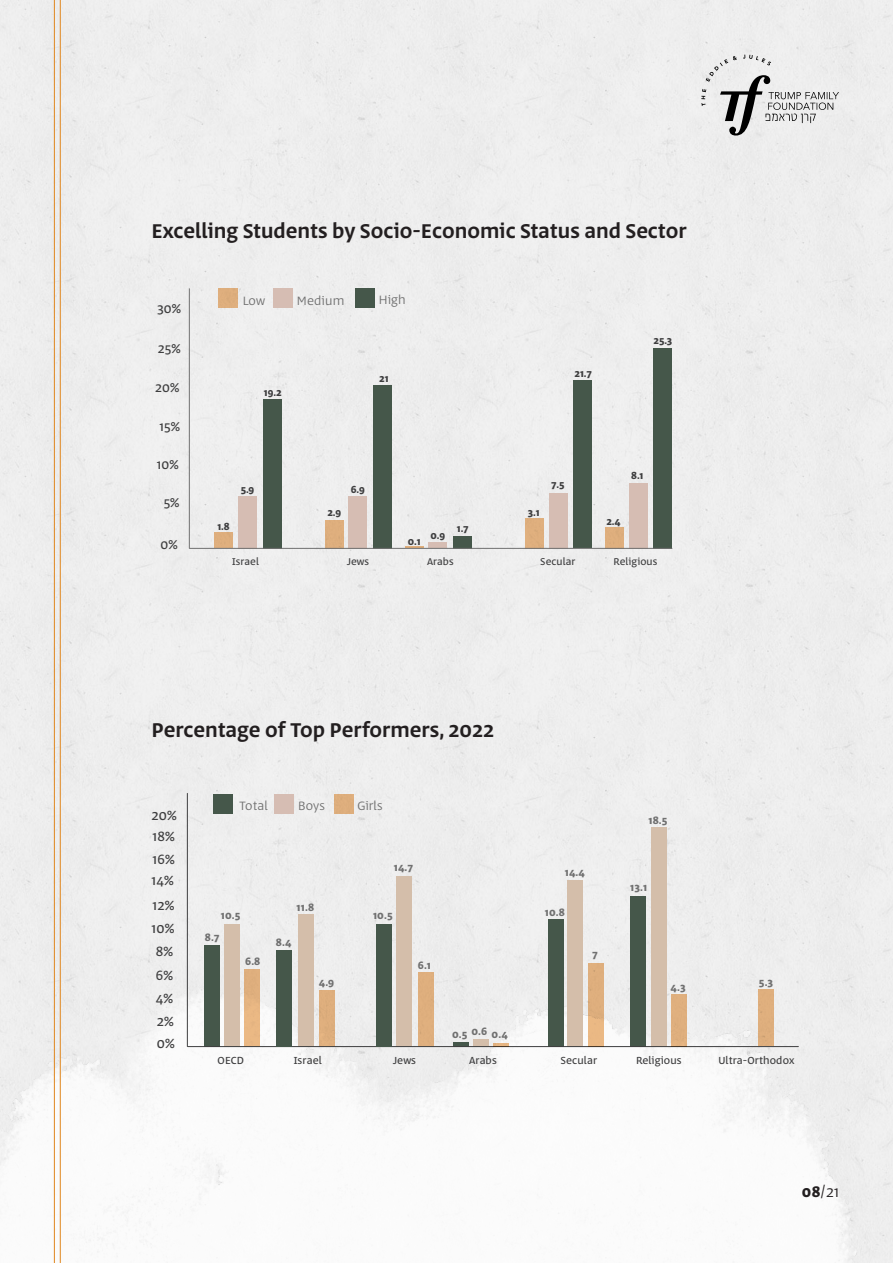
<style>
.page{position:relative;width:893px;height:1263px;background:#fff}
.page>*{position:absolute;margin:0;border:0;box-sizing:border-box;transform-origin:0 0}
.t1{font:500 22.5px "Abraham";color:#231f20}
.t2{font:300 16.5px "Abraham";color:#231f20}
.t3{font:15px "Abraham";letter-spacing:.01em;color:#3e3e3f}
.t4{font:14.4px "Abraham";letter-spacing:.01em;color:#3e3e3f}
.t5{font:300 13.65px "Abraham";letter-spacing:.01em;color:#707070}
.t6{font:700 11.55px "Abraham";letter-spacing:.01em;color:#707070}
.t7{font:11.55px "Abraham";letter-spacing:.01em;color:#3e3e3f}
.t8{font:700 11.1px "Abraham";letter-spacing:-.01em;color:#3e3e3f}
.t9{font:11.1px "Abraham";letter-spacing:.01em;color:#3e3e3f}
.s1{font-weight:700}
</style>
<div class="page">
<div style="left:0;top:0;width:893px;height:922px;background:#eee"></div>
<img style="left:0;top:922px;width:893px;height:341px">
<div style="left:215px;top:533px;width:18px;height:15px;background:#dfaf7e"></div>
<div style="left:238px;top:496px;width:19px;height:52px;background:#d6bdb3"></div>
<div style="left:263px;top:399px;width:18px;height:149px;background:#45574a"></div>
<div style="left:325px;top:520px;width:18px;height:28px;background:#deae7d"></div>
<div style="left:349px;top:496px;width:18px;height:52px;background:#d6bdb3"></div>
<div style="left:374px;top:385px;width:18px;height:163px;background:#45574a"></div>
<div style="left:525px;top:518px;width:18px;height:30px;background:#dfaf7e"></div>
<div style="left:549px;top:493px;width:18px;height:55px;background:#d6bdb3"></div>
<div style="left:574px;top:381px;width:18px;height:167px;background:#45574a"></div>
<div style="left:429px;top:542px;width:18px;height:6px;background:#d6bdb3"></div>
<div style="left:454px;top:536px;width:18px;height:12px;background:#45574a"></div>
<div style="left:605px;top:527px;width:18px;height:21px;background:#deae7d"></div>
<div style="left:629px;top:483px;width:18px;height:65px;background:#d6bdb3"></div>
<div style="left:654px;top:348px;width:18px;height:200px;background:#45574a"></div>
<hr style="left:189px;top:289px;width:1px;height:259px;background:#707070">
<hr style="left:190px;top:548px;width:482px;height:1px;background:#707070">
<svg style="left:405px;top:547px;width:18px;height:1px"></svg>
<div style="left:273px;top:289px;width:19px;height:19px;background:#d6bdb3"></div>
<div style="left:355px;top:288px;width:20px;height:20px;background:#45574a"></div>
<div style="left:219px;top:289px;width:19px;height:19px;background:#deae7d"></div>
<svg style="left:701px;top:55px;width:138px;height:81px"></svg>
<hr style="left:54px;top:0;width:1px;height:1263px;background:#e0861d">
<hr style="left:60px;top:0;width:1px;height:1263px;background:#e0861d">
<div style="left:473px;top:1039px;width:15px;height:7px;background:#d4beaa"></div>
<hr style="left:453px;top:1042px;width:16px;height:4px;background:#45574a">
<div style="left:758px;top:989px;width:15px;height:57px;background:#dfaf7e"></div>
<div style="left:320px;top:991px;width:15px;height:56px;background:#deae7d"></div>
<div style="left:298px;top:914px;width:16px;height:133px;background:#d4beaa"></div>
<div style="left:396px;top:876px;width:16px;height:170px;background:#d4beaa"></div>
<div style="left:418px;top:972px;width:15px;height:74px;background:#dfaf7e"></div>
<div style="left:568px;top:880px;width:15px;height:166px;background:#d4beaa"></div>
<div style="left:548px;top:919px;width:15px;height:127px;background:#45574a"></div>
<div style="left:651px;top:827px;width:15px;height:219px;background:#d4beaa"></div>
<div style="left:630px;top:895px;width:16px;height:151px;background:#45574a"></div>
<hr style="left:187px;top:793px;width:1px;height:253px;background:#3e3e3f">
<div style="left:224px;top:924px;width:15px;height:122px;background:#d4beaa"></div>
<div style="left:204px;top:945px;width:16px;height:101px;background:#45574a"></div>
<div style="left:275px;top:794px;width:19px;height:20px;background:#d6bdb3"></div>
<div style="left:335px;top:794px;width:19px;height:20px;background:#deae7d"></div>
<div style="left:213px;top:794px;width:19px;height:20px;background:#45574a"></div>
<div style="left:244px;top:969px;width:15px;height:77px;background:#e7b682"></div>
<hr style="left:188px;top:1046px;width:610px;height:1px;background:#3e3e3f">
<div style="left:276px;top:950px;width:16px;height:97px;background:#45574a"></div>
<div style="left:376px;top:924px;width:15px;height:122px;background:#45574a"></div>
<svg style="left:493px;top:1042px;width:16px;height:4px"></svg>
<div style="left:588px;top:963px;width:15px;height:83px;background:#dfaf7e"></div>
<div style="left:671px;top:994px;width:15px;height:52px;background:#dfaf7e"></div>
<p class="t1" style="left:152px;top:215px;width:537px">Excelling Students by Socio-Economic Status and Sector</p>
<p class="t4" style="left:157px;top:299px;width:25px">30%</p>
<p class="t4" style="left:158px;top:338px;width:24px">25%</p>
<p class="t4" style="left:155px;top:377px;width:26px">20%</p>
<p class="t4" style="left:160px;top:416px;width:22px">15%</p>
<p class="t4" style="left:157px;top:455px;width:23px">10%</p>
<p class="t4" style="left:164px;top:492px;width:17px">5%</p>
<p class="t4" style="left:160px;top:534px;width:19px">0%</p>
<p class="t5" style="left:243px;top:291px;width:24px">Low</p>
<p class="t5" style="left:297px;top:291px;width:49px">Medium</p>
<p class="t8" style="left:264px;top:385px;width:19px">19.2</p>
<p class="t5" style="left:379px;top:291px;width:28px">High</p>
<p class="t8" style="left:379px;top:372px;width:11px">21</p>
<p class="t8" style="left:241px;top:483px;width:15px">5.9</p>
<p class="t8" style="left:351px;top:483px;width:15px">6.9</p>
<p class="t8" style="left:327px;top:506px;width:15px">2.9</p>
<p class="t8" style="left:217px;top:520px;width:14px">1.8</p>
<p class="t8" style="left:408px;top:535px;width:14px">0.1</p>
<p class="t8" style="left:431px;top:529px;width:16px">0.9</p>
<p class="t8" style="left:457px;top:522px;width:13px">1.7</p>
<p class="t9" style="left:232px;top:554px;width:28px">Israel</p>
<p class="t9" style="left:347px;top:554px;width:24px">Jews</p>
<p class="t9" style="left:427px;top:554px;width:28px">Arabs</p>
<p class="t8" style="left:575px;top:367px;width:19px">21.7</p>
<p class="t8" style="left:654px;top:333px;width:20px">25.3</p>
<p class="t8" style="left:528px;top:506px;width:13px">3.1</p>
<p class="t8" style="left:551px;top:478px;width:15px">7.5</p>
<p class="t9" style="left:540px;top:554px;width:37px">Secular</p>
<p class="t8" style="left:631px;top:468px;width:14px">8.1</p>
<p class="t8" style="left:606px;top:515px;width:16px">2.4</p>
<p class="t9" style="left:614px;top:554px;width:45px">Religious</p>
<p class="t1" style="left:152px;top:714px;width:344px">Percentage of Top Performers, 2022</p>
<p class="t3" style="left:152px;top:805px;width:27px">20%</p>
<p class="t3" style="left:153px;top:826px;width:24px">18%</p>
<p class="t3" style="left:153px;top:849px;width:24px">16%</p>
<p class="t3" style="left:152px;top:870px;width:24px">14%</p>
<p class="t3" style="left:153px;top:895px;width:23px">12%</p>
<p class="t3" style="left:152px;top:918px;width:24px">10%</p>
<p class="t3" style="left:156px;top:941px;width:19px">8%</p>
<p class="t3" style="left:156px;top:965px;width:19px">6%</p>
<p class="t3" style="left:156px;top:988px;width:19px">4%</p>
<p class="t3" style="left:157px;top:1011px;width:18px">2%</p>
<p class="t3" style="left:157px;top:1032px;width:19px">0%</p>
<p class="t5" style="left:239px;top:797px;width:30px">Total</p>
<p class="t5" style="left:298px;top:797px;width:28px">Boys</p>
<p class="t5" style="left:357px;top:797px;width:27px">Girls</p>
<p class="t6" style="left:394px;top:860px;width:21px">14.7</p>
<p class="t6" style="left:221px;top:908px;width:21px">10.5</p>
<p class="t6" style="left:297px;top:900px;width:19px">11.8</p>
<p class="t6" style="left:373px;top:908px;width:21px">10.5</p>
<p class="t6" style="left:205px;top:930px;width:16px">8.7</p>
<p class="t6" style="left:276px;top:935px;width:17px">8.4</p>
<p class="t6" style="left:245px;top:954px;width:17px">6.8</p>
<p class="t6" style="left:418px;top:958px;width:15px">6.1</p>
<p class="t6" style="left:319px;top:975px;width:17px">4.9</p>
<p class="t6" style="left:471px;top:1024px;width:17px">0.6</p>
<p class="t6" style="left:452px;top:1027px;width:17px">0.5</p>
<p class="t6" style="left:492px;top:1027px;width:18px">0.4</p>
<p class="t7" style="left:218px;top:1052px;width:28px">OECD</p>
<p class="t7" style="left:294px;top:1052px;width:30px">Israel</p>
<p class="t7" style="left:393px;top:1052px;width:25px">Jews</p>
<p class="t7" style="left:469px;top:1052px;width:29px">Arabs</p>
<p class="t6" style="left:565px;top:865px;width:22px">14.4</p>
<p class="t6" style="left:545px;top:905px;width:22px">10.8</p>
<p class="t6" style="left:592px;top:947px;width:7px">7</p>
<p class="t7" style="left:560px;top:1052px;width:38px">Secular</p>
<p class="t6" style="left:648px;top:814px;width:20px">18.5</p>
<p class="t6" style="left:630px;top:880px;width:18px">13.1</p>
<p class="t6" style="left:671px;top:980px;width:16px">4.3</p>
<p class="t7" style="left:636px;top:1052px;width:47px">Religious</p>
<p class="t6" style="left:759px;top:975px;width:16px">5.3</p>
<p class="t7" style="left:718px;top:1052px;width:78px">Ultra-Orthodox</p>
<p class="t2" style="left:802px;top:1181px;width:39px"><span class="s1">08</span>/21</p>
</div>
